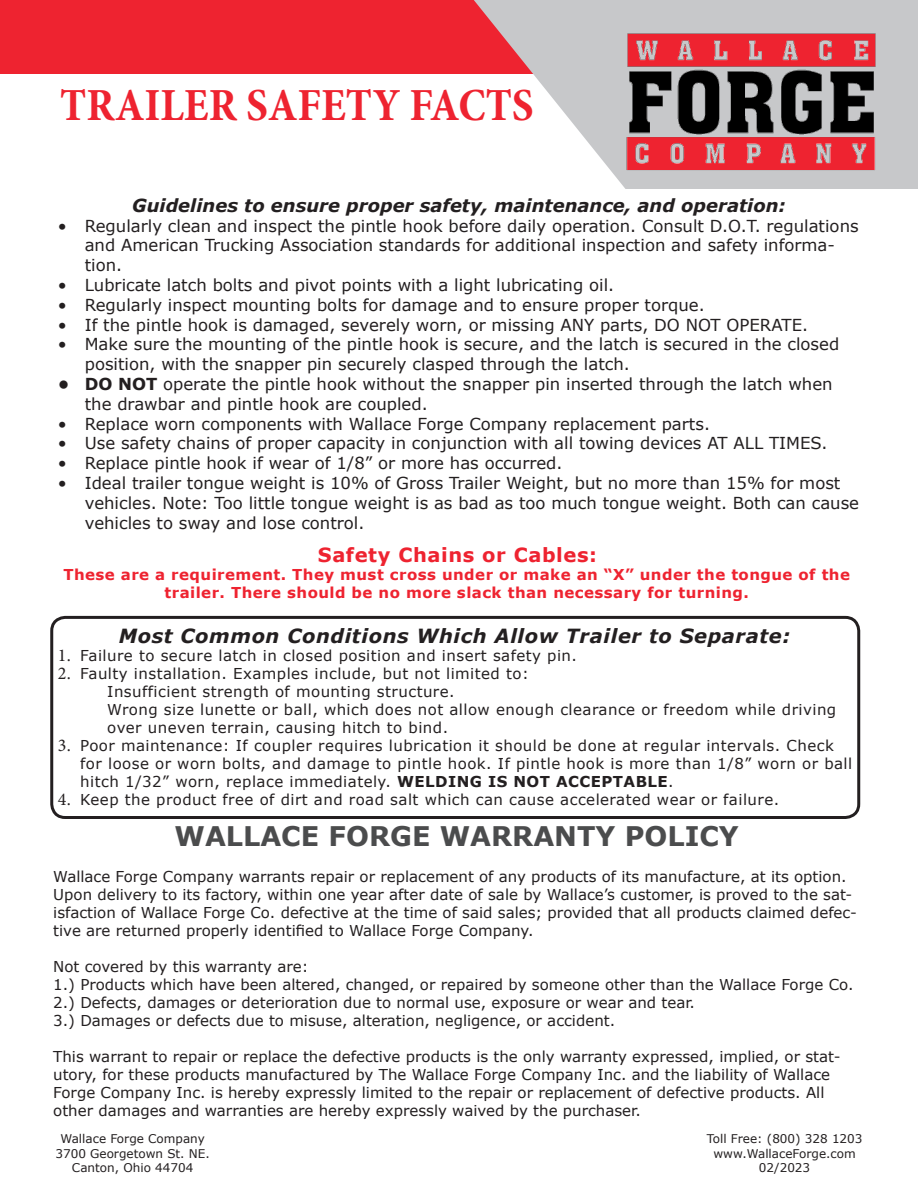
<style>
.page{position:relative;width:918px;height:1188px;background:#fff}
.page>*{position:absolute;margin:0;border:0;box-sizing:border-box;transform-origin:0 0}
.t1{font:700 condensed 46.5px "Minion Pro";color:#ee2330}
.t2{font:700 27px "Verdana";color:#4b4c4d}
.t3{font:italic 700 19.5px "Verdana";letter-spacing:.03em;color:#231f20}
.t4{font:700 19.5px "Verdana";letter-spacing:.03em;color:#ee2330}
.t5{font:italic 700 18px "Verdana";color:#231f20}
.t6{font:16.5px/19.8px "Verdana";color:#231f20}
.t7{font:15px/18px "Verdana";color:#231f20}
.t8{font:15px/18px "Verdana";letter-spacing:.03em;color:#231f20}
.t9{font:700 15px/18px "Verdana";letter-spacing:.03em;color:#ee2330;text-align:center}
.t10{font:12px "Verdana";color:#231f20}
.s1{font-weight:700}
.s2{font-family:"Minion Pro";font-size:18px}
</style>
<div class="page">
<div style="left:0;top:0;width:918px;height:74px;background:#ee2330"></div>
<svg style="left:474px;top:0;width:444px;height:189px;fill:#c7c8ca"></svg>
<img style="left:626px;top:33px;width:251px;height:139px">
<div style="left:50px;top:616px;width:810px;height:203px;border:3px solid #231f20;border-radius:13px"></div>
<p class="t1" style="left:60px;top:73px;width:475px">TRAILER SAFETY FACTS</p>
<p class="t5" style="left:132px;top:192px;width:655px">Guidelines to ensure proper safety, maintenance, and operation:</p>
<p class="t6" style="left:85px;top:215px;width:775px;text-indent:-27px">• Regularly clean and inspect the pintle hook before daily operation. Consult D.O.T. regulations and American Trucking Association standards for additional inspection and safety informa&shy;tion.</p>
<p class="t6" style="left:58px;top:275px;width:558px">• Lubricate latch bolts and pivot points with a light lubricating oil.</p>
<p class="t6" style="left:58px;top:295px;width:649px">• Regularly inspect mounting bolts for damage and to ensure proper torque.</p>
<p class="t6" style="left:58px;top:314px;width:752px">• If the pintle hook is damaged, severely worn, or missing ANY parts, DO NOT OPERATE.</p>
<p class="t6" style="left:85px;top:334px;width:756px;text-indent:-27px">• Make sure the mounting of the pintle hook is secure, and the latch is secured in the closed position, with the snapper pin securely clasped through the latch.</p>
<p class="t6" style="left:85px;top:374px;width:749px;text-indent:-27px"><span class="s1">• DO NOT</span> operate the pintle hook without the snapper pin inserted through the latch when the drawbar and pintle hook are coupled.</p>
<p class="t6" style="left:58px;top:413px;width:654px">• Replace worn components with Wallace Forge Company replacement parts.</p>
<p class="t6" style="left:58px;top:433px;width:771px">• Use safety chains of proper capacity in conjunction with all towing devices AT ALL TIMES.</p>
<p class="t6" style="left:58px;top:453px;width:506px">• Replace pintle hook if wear of 1/8” or more has occurred.</p>
<p class="t6" style="left:85px;top:473px;width:776px;text-indent:-27px">• Ideal trailer tongue weight is 10% of Gross Trailer Weight, but no more than 15% for most vehicles. Note: Too little tongue weight is as bad as too much tongue weight. Both can cause vehicles to sway and lose control.</p>
<p class="t4" style="left:318px;top:542px;width:281px">Safety Chains or Cables:</p>
<p class="t9" style="left:63px;top:566px;width:788px">These are a requirement. They must cross under or make an “X” under the tongue of the trailer. There should be no more slack than necessary for turning.</p>
<p class="t3" style="left:119px;top:623px;width:673px">Most Common Conditions Which Allow Trailer to Separate:</p>
<p class="t8" style="left:58px;top:647px;width:521px"><span class="s2">1.</span> Failure to secure latch in closed position and insert safety pin.</p>
<p class="t8" style="left:58px;top:665px;width:473px"><span class="s2">2.</span> Faulty installation. Examples include, but not limited to:</p>
<p class="t8" style="left:107px;top:683px;width:349px">Insufficient strength of mounting structure.</p>
<p class="t8" style="left:107px;top:701px;width:731px">Wrong size lunette or ball, which does not allow enough clearance or freedom while driving over uneven terrain, causing hitch to bind.</p>
<p class="t8" style="left:80px;top:737px;width:774px;text-indent:-22px"><span class="s2">3.</span> Poor maintenance: If coupler requires lubrication it should be done at regular intervals. Check for loose or worn bolts, and damage to pintle hook. If pintle hook is more than 1/8” worn or ball hitch 1/32” worn, replace immediately. <span class="s1">WELDING IS NOT ACCEPTABLE</span>.</p>
<p class="t8" style="left:58px;top:791px;width:723px"><span class="s2">4.</span> Keep the product free of dirt and road salt which can cause accelerated wear or failure.</p>
<p class="t2" style="left:175px;top:817px;width:566px">WALLACE FORGE WARRANTY POLICY</p>
<p class="t7" style="left:53px;top:867px;width:805px">Wallace Forge Company warrants repair or replacement of any products of its manufacture, at its option.<br>Upon delivery to its factory, within one year after date of sale by Wallace’s customer, is proved to the sat&shy;isfaction of Wallace Forge Co. defective at the time of said sales; provided that all products claimed defec&shy;tive are returned properly identified to Wallace Forge Company.</p>
<p class="t7" style="left:53px;top:957px;width:257px">Not covered by this warranty are:</p>
<p class="t7" style="left:53px;top:975px;width:802px">1.) Products which have been altered, changed, or repaired by someone other than the Wallace Forge Co.</p>
<p class="t7" style="left:53px;top:993px;width:643px">2.) Defects, damages or deterioration due to normal use, exposure or wear and tear.</p>
<p class="t7" style="left:53px;top:1011px;width:563px">3.) Damages or defects due to misuse, alteration, negligence, or accident.</p>
<p class="t7" style="left:53px;top:1047px;width:789px">This warrant to repair or replace the defective products is the only warranty expressed, implied, or stat&shy;utory, for these products manufactured by The Wallace Forge Company Inc. and the liability of Wallace Forge Company Inc. is hereby expressly limited to the repair or replacement of defective products. All other damages and warranties are hereby expressly waived by the purchaser.</p>
<p class="t10" style="left:60px;top:1131px;width:146px">Wallace Forge Company</p>
<p class="t10" style="left:55px;top:1145px;width:156px">3700 Georgetown St. NE.</p>
<p class="t10" style="left:72px;top:1159px;width:123px">Canton, Ohio 44704</p>
<p class="t10" style="left:707px;top:1131px;width:157px">Toll Free: (800) 328 1203</p>
<p class="t10" style="left:713px;top:1145px;width:144px">www.WallaceForge.com</p>
<p class="t10" style="left:759px;top:1159px;width:53px">02/2023</p>
</div>
